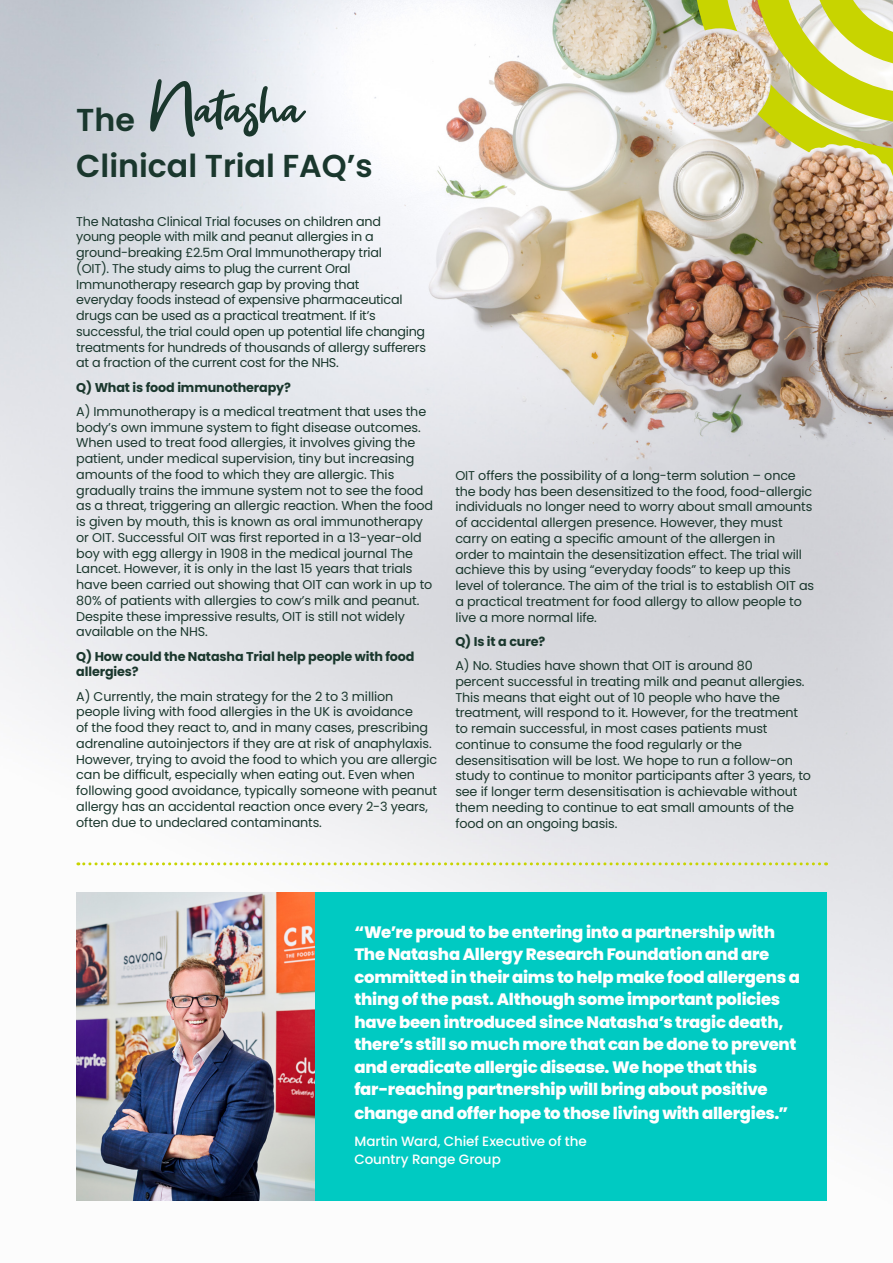
<style>
.page{position:relative;width:893px;height:1263px;background:#fff}
.page>*{position:absolute;margin:0;border:0;box-sizing:border-box;transform-origin:0 0}
.t1{font:72px "Get Show";color:#1a372d}
.t2{font:600 31.65px "Poppins";color:#1a372d}
.t3{font:800 16.5px/22.5px "Poppins";letter-spacing:-.015em;color:#fff}
.t4{font:500 13.5px/18px "Poppins";letter-spacing:-.005em;color:#fff}
.t5{font:12.75px/15.8px "Poppins";letter-spacing:-.01em;color:#1a372d}
.t6{font:700 12.75px/15.8px "Poppins";letter-spacing:-.01em;color:#1a372d}
</style>
<div class="page">
<img style="left:0;top:0;width:893px;height:1107px">
<svg style="left:693px;top:0;width:200px;height:180px"></svg>
<svg style="left:78px;top:862px;width:742px;height:3px"></svg>
<img style="left:693px;top:28px;width:79px;height:102px">
<img style="left:784px;top:144px;width:109px;height:98px">
<div style="left:273px;top:892px;width:554px;height:309px;background:#00cac2"></div>
<img style="left:76px;top:892px;width:239px;height:309px">
<h1 class="t1" style="left:150px;top:67px;width:155px">Natasha</h1>
<h2 class="t2" style="left:76px;top:147px;width:298px">Clinical Trial FAQ’s</h2>
<h2 class="t2" style="left:76px;top:102px;width:60px">The</h2>
<p class="t5" style="left:76px;top:213px;width:351px">The Natasha Clinical Trial focuses on children and<br>young people with milk and peanut allergies in a ground-breaking £2.5m Oral Immunotherapy trial<br>(OIT). The study aims to plug the current Oral Immunotherapy research gap by proving that<br>everyday foods instead of expensive pharmaceutical drugs can be used as a practical treatment. If it’s successful, the trial could open up potential life changing treatments for hundreds of thousands of allergy sufferers at a fraction of the current cost for the NHS.</p>
<p class="t6" style="left:76px;top:379px;width:216px">Q) What is food immunotherapy?</p>
<p class="t5" style="left:76px;top:404px;width:358px">A) Immunotherapy is a medical treatment that uses the body’s own immune system to fight disease outcomes.<br>When used to treat food allergies, it involves giving the patient, under medical supervision, tiny but increasing amounts of the food to which they are allergic. This gradually trains the immune system not to see the food as a threat, triggering an allergic reaction. When the food is given by mouth, this is known as oral immunotherapy or OIT. Successful OIT was first reported in a 13-year-old boy with egg allergy in 1908 in the medical journal The Lancet. However, it is only in the last 15 years that trials have been carried out showing that OIT can work in up to 80% of patients with allergies to cow’s milk and peanut.<br>Despite these impressive results, OIT is still not widely available on the NHS.</p>
<p class="t6" style="left:76px;top:648px;width:340px">Q) How could the Natasha Trial help people with food allergies?</p>
<p class="t5" style="left:76px;top:688px;width:363px">A) Currently, the main strategy for the 2 to 3 million people living with food allergies in the UK is avoidance<br>of the food they react to, and in many cases, prescribing adrenaline autoinjectors if they are at risk of anaphylaxis.<br>However, trying to avoid the food to which you are allergic can be difficult, especially when eating out. Even when following good avoidance, typically someone with peanut allergy has an accidental reaction once every 2-3 years, often due to undeclared contaminants.</p>
<p class="t5" style="left:455px;top:468px;width:360px">OIT offers the possibility of a long-term solution – once the body has been desensitized to the food, food-allergic individuals no longer need to worry about small amounts of accidental allergen presence. However, they must carry on eating a specific amount of the allergen in<br>order to maintain the desensitization effect. The trial will achieve this by using “everyday foods” to keep up this level of tolerance. The aim of the trial is to establish OIT as a practical treatment for food allergy to allow people to live a more normal life.</p>
<p class="t6" style="left:455px;top:634px;width:91px">Q) Is it a cure?</p>
<p class="t5" style="left:455px;top:658px;width:357px">A) No. Studies have shown that OIT is around 80<br>percent successful in treating milk and peanut allergies.<br>This means that eight out of 10 people who have the treatment, will respond to it. However, for the treatment to remain successful, in most cases patients must continue to consume the food regularly or the desensitisation will be lost. We hope to run a follow-on study to continue to monitor participants after 3 years, to see if longer term desensitisation is achievable without them needing to continue to eat small amounts of the food on an ongoing basis.</p>
<p class="t3" style="left:354px;top:921px;width:447px">“We’re proud to be entering into a partnership with The Natasha Allergy Research Foundation and are committed in their aims to help make food allergens a thing of the past. Although some important policies have been introduced since Natasha’s tragic death, there’s still so much more that can be done to prevent and eradicate allergic disease. We hope that this far-reaching partnership will bring about positive</p>
<p class="t3" style="left:354px;top:1102px;width:435px">change and offer hope to those living with allergies.”</p>
<p class="t4" style="left:354px;top:1133px;width:234px">Martin Ward, Chief Executive of the<br>Country Range Group</p>
</div>
